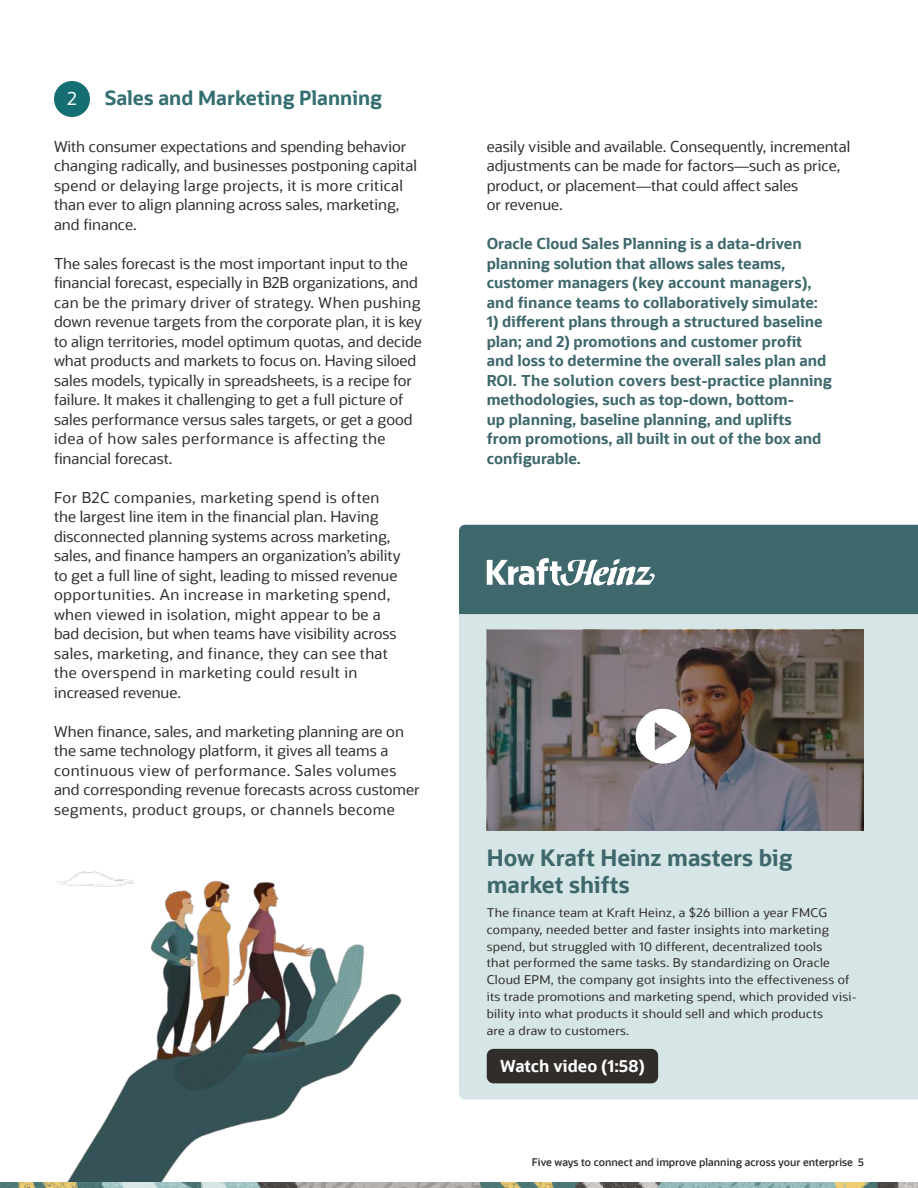
<style>
.page{position:relative;width:918px;height:1188px;background:#fff}
.page>*{position:absolute;margin:0;border:0;box-sizing:border-box;transform-origin:0 0}
.t1{font:700 22.5px/27px "Oracle Sans";color:#3e686c}
.t2{font:700 19.5px "Oracle Sans";color:#336e71}
.t3{font:18px "Oracle Sans";color:#fff}
.t4{font:700 16.5px "Oracle Sans";color:#fff}
.t5{font:15px/19.5px "Oracle Sans";color:#312d2a}
.t6{font:700 15px/19.5px "Oracle Sans";color:#3e686c}
.t7{font:12px/16.8px "Oracle Sans";letter-spacing:.02em;color:#302d2a;scale:1.04 1}
.t8{font:600 10.5px "Oracle Sans";color:#302d2a}
</style>
<div class="page">
<img style="left:0;top:1182px;width:918px;height:6px">
<div style="left:55px;top:82px;width:34px;height:34px;background:#156f72;border-radius:50%"></div>
<div style="left:54px;top:81px;width:36px;height:36px;border:2px solid #156f72;border-radius:50%"></div>
<div style="left:459px;top:614px;width:459px;height:485px;background:#d6e5e5"></div>
<div style="left:459px;top:525px;width:459px;height:89px;background:#3e686c"></div>
<svg style="left:487px;top:630px;width:376px;height:201px;background:#6a6162"></svg>
<img style="left:630px;top:703px;width:65px;height:65px">
<img style="left:57px;top:871px;width:345px;height:311px">
<div style="left:487px;top:1049px;width:171px;height:34px;background:#312d2a;border-radius:7px"></div>
<p class="t3" style="left:67px;top:90px;width:11px">2</p>
<h2 class="t2" style="left:105px;top:85px;width:279px">Sales and Marketing Planning</h2>
<p class="t5" style="left:54px;top:138px;width:365px">With consumer expectations and spending behavior changing radically, and businesses postponing capital spend or delaying large projects, it is more critical than ever to align planning across sales, marketing, and 昀椀nance.</p>
<p class="t5" style="left:54px;top:255px;width:370px">The sales forecast is the most important input to the<br>昀椀nancial forecast, especially in B2B organizations, and can be the primary driver of strategy. When pushing down revenue targets from the corporate plan, it is key to align territories, model optimum quotas, and decide what products and markets to focus on. Having siloed sales models, typically in spreadsheets, is a recipe for failure. It makes it challenging to get a full picture of sales performance versus sales targets, or get a good idea of how sales performance is affecting the<br>昀椀nancial forecast.</p>
<p class="t5" style="left:54px;top:489px;width:348px">For B2C companies, marketing spend is often the largest line item in the 昀椀nancial plan. Having disconnected planning systems across marketing, sales, and 昀椀nance hampers an organization’s ability to get a full line of sight, leading to missed revenue opportunities. An increase in marketing spend, when viewed in isolation, might appear to be a bad decision, but when teams have visibility across sales, marketing, and finance, they can see that the overspend in marketing could result in increased revenue.</p>
<p class="t5" style="left:54px;top:722px;width:367px">When 昀椀nance, sales, and marketing planning are on the same technology platform, it gives all teams a continuous view of performance. Sales volumes and corresponding revenue forecasts across customer segments, product groups, or channels become</p>
<p class="t5" style="left:487px;top:138px;width:365px">easily visible and available. Consequently, incremental adjustments can be made for factors—such as price, product, or placement—that could a昀昀ect sales<br>or revenue.</p>
<p class="t6" style="left:487px;top:234px;width:333px">Oracle Cloud Sales Planning is a data-driven planning solution that allows sales teams, customer managers (key account managers), and 昀椀nance teams to collaboratively simulate:</p>
<p class="t6" style="left:487px;top:312px;width:347px">1) di昀昀erent plans through a structured baseline plan; and 2) promotions and customer pro昀椀t and loss to determine the overall sales plan and ROI. The solution covers best-practice planning methodologies, such as top-down, bo琀琀om-<br>up planning, baseline planning, and uplifts<br>from promotions, all built in out of the box and con昀椀gurable.</p>
<h1 class="t1" style="left:487px;top:844px;width:307px">How Kraft Heinz masters big market shifts</h1>
<p class="t7" style="left:487px;top:905px;width:358px">The finance team at Kraft Heinz, a $26 billion a year FMCG company, needed better and faster insights into marketing spend, but struggled with 10 different, decentralized tools<br>that performed the same tasks. By standardizing on Oracle Cloud EPM, the company got insights into the effectiveness of its trade promotions and marketing spend, which provided visi&shy;bility into what products it should sell and which products<br>are a draw to customers.</p>
<p class="t4" style="left:500px;top:1055px;width:146px">Watch video (1:58)</p>
<p class="t8" style="left:532px;top:1158px;width:334px">Five ways to connect and improve planning across your enterprise 5</p>
</div>
